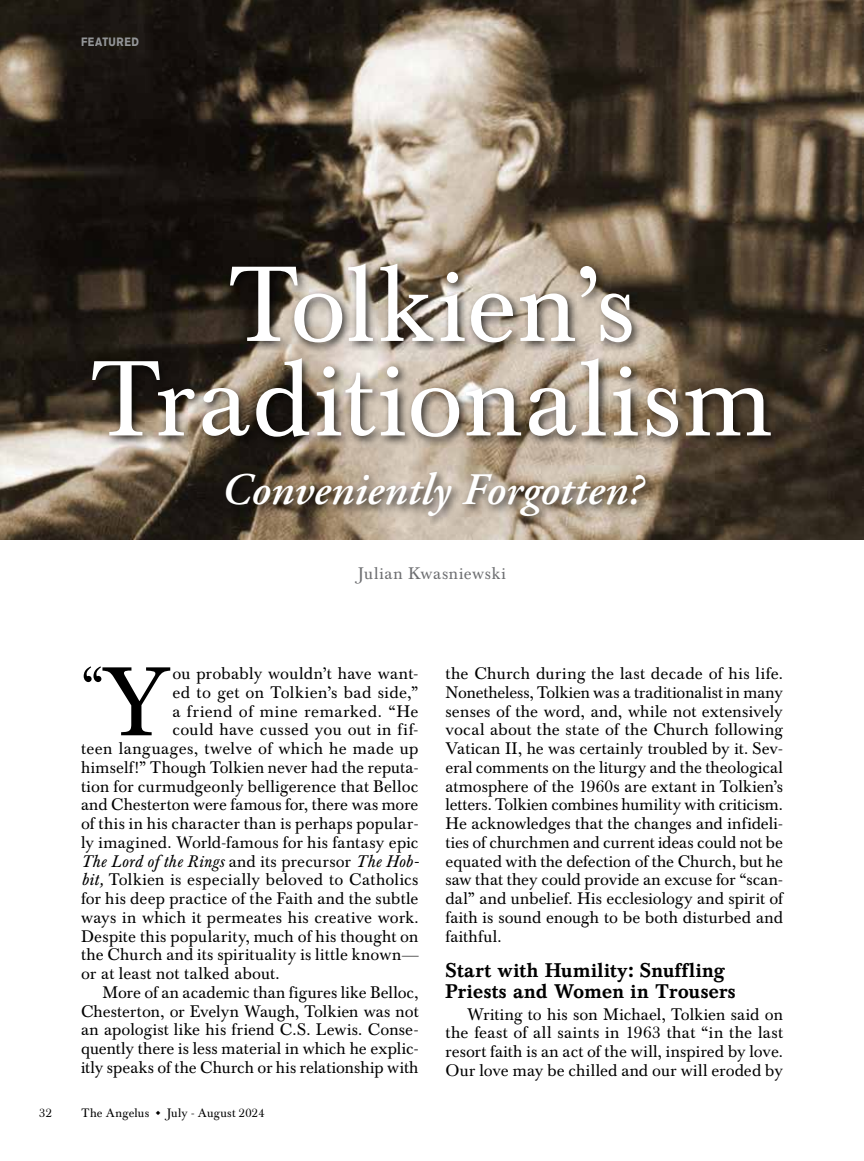
<style>
.page{position:relative;width:864px;height:1161px;background:#fff}
.page>*{position:absolute;margin:0;border:0;box-sizing:border-box;transform-origin:0 0}
.t1{font:105px/94.5px "Baskerville BE";letter-spacing:.015em;color:#fff;text-align:center}
.t2{font:52.35px "Baskerville BE";color:#000}
.t3{font:italic 600 45px "Adobe Garamond";color:#fff}
.t4{font:500 19.5px/21px "Baskerville BE";letter-spacing:.02em;color:#000}
.t5{font:16.5px/18.8px "Baskerville BE";letter-spacing:.015em;color:#000;text-align:justify}
.t6{font:italic 16.5px "Baskerville BE";letter-spacing:.025em;color:#000}
.t7{font:16.5px "Baskerville BE";letter-spacing:.04em;color:#6d6e71}
.t8{font:12px "Baskerville BE";letter-spacing:.02em;color:#000}
.t9{font:700 12px "Akzidenz Grotesk BE";letter-spacing:.055em;color:#939598;scale:.85 1}
.s1{font-size:96px}
.s2{font-style:normal}
.s3{font-style:italic}
.s4{font-family:"Times New Roman"}
</style>
<div class="page">
<img style="left:0;top:0;width:864px;height:540px">
<div style="left:88px;top:259px;width:694px;height:268px;background:#000;opacity:.75"></div>
<p class="t9" style="left:81px;top:35px;width:70px">FEATURED</p>
<h1 class="t1" style="left:91px;top:261px;width:683px">Tolkien’s<br>Traditionalism</h1>
<h3 class="t3" style="left:222px;top:465px;width:422px">Conveniently Forgotten?</h3>
<p class="t7" style="left:358px;top:564px;width:149px">Julian Kwasniewski</p>
<h2 class="t2" style="left:81px;top:656px;width:92px">“<span class="s1">Y</span></h2>
<p class="t5" style="left:172px;top:664px;width:248px">ou probably wouldn’t have want-</p>
<p class="t5" style="left:172px;top:683px;width:248px">ed to get on Tolkien’s bad side,”</p>
<p class="t5" style="left:172px;top:702px;width:248px">a friend of mine remarked. “He</p>
<p class="t5" style="left:172px;top:721px;width:248px">could have cussed you out in fif-</p>
<p class="t5" style="left:81px;top:739px;width:339px">teen languages, twelve of which he made up</p>
<p class="t5" style="left:81px;top:758px;width:339px">himself!” Though Tolkien never had the reputa-</p>
<p class="t5" style="left:81px;top:777px;width:339px">tion for curmudgeonly belligerence that Belloc</p>
<p class="t5" style="left:81px;top:796px;width:339px">and Chesterton were famous for, there was more</p>
<p class="t5" style="left:81px;top:814px;width:339px">of this in his character than is perhaps popular-</p>
<p class="t5" style="left:81px;top:833px;width:339px">ly imagined. World-famous for his fantasy epic</p>
<p class="t6" style="left:81px;top:852px;width:339px">The Lord of the Rings <span class="s2">and its precursor</span> The Hob-</p>
<p class="t5" style="left:81px;top:871px;width:339px"><span class="s3">bit,</span> Tolkien is especially beloved to Catholics</p>
<p class="t5" style="left:81px;top:889px;width:339px">for his deep practice of the Faith and the subtle</p>
<p class="t5" style="left:81px;top:908px;width:339px">ways in which it permeates his creative work.</p>
<p class="t5" style="left:81px;top:927px;width:339px">Despite this popularity, much of his thought on</p>
<p class="t5" style="left:81px;top:946px;width:339px">the Church and its spirituality is little known<span class="s4">—</span></p>
<p class="t5" style="left:81px;top:964px;width:200px">or at least not talked about.</p>
<p class="t5" style="left:103px;top:983px;width:317px">More of an academic than figures like Belloc,</p>
<p class="t5" style="left:81px;top:1002px;width:339px">Chesterton, or Evelyn Waugh, Tolkien was not</p>
<p class="t5" style="left:81px;top:1021px;width:339px">an apologist like his friend C.S. Lewis. Conse-</p>
<p class="t5" style="left:81px;top:1039px;width:339px">quently there is less material in which he explic-</p>
<p class="t5" style="left:81px;top:1058px;width:339px">itly speaks of the Church or his relationship with</p>
<p class="t8" style="left:39px;top:1106px;width:15px">32</p>
<p class="t8" style="left:82px;top:1106px;width:185px">The Angelus ◆ July - August 2024</p>
<p class="t5" style="left:446px;top:664px;width:339px">the Church during the last decade of his life.<br>Nonetheless, Tolkien was a traditionalist in many senses of the word, and, while not extensively vocal about the state of the Church following Vatican II, he was certainly troubled by it. Sev&shy;eral comments on the liturgy and the theological atmosphere of the 1960s are extant in Tolkien’s letters. Tolkien combines humility with criticism.<br>He acknowledges that the changes and infideli&shy;ties of churchmen and current ideas could not be equated with the defection of the Church, but he saw that they could provide an excuse for “scan&shy;dal” and unbelief. His ecclesiology and spirit of faith is sound enough to be both disturbed and faithful.</p>
<p class="t4" style="left:446px;top:960px;width:292px">Start with Humility: Snuffling<br>Priests and Women in Trousers</p>
<p class="t5" style="left:446px;top:1005px;width:339px;text-indent:22px">Writing to his son Michael, Tolkien said on the feast of all saints in 1963 that “in the last resort faith is an act of the will, inspired by love.<br>Our love may be chilled and our will eroded by</p>
</div>
